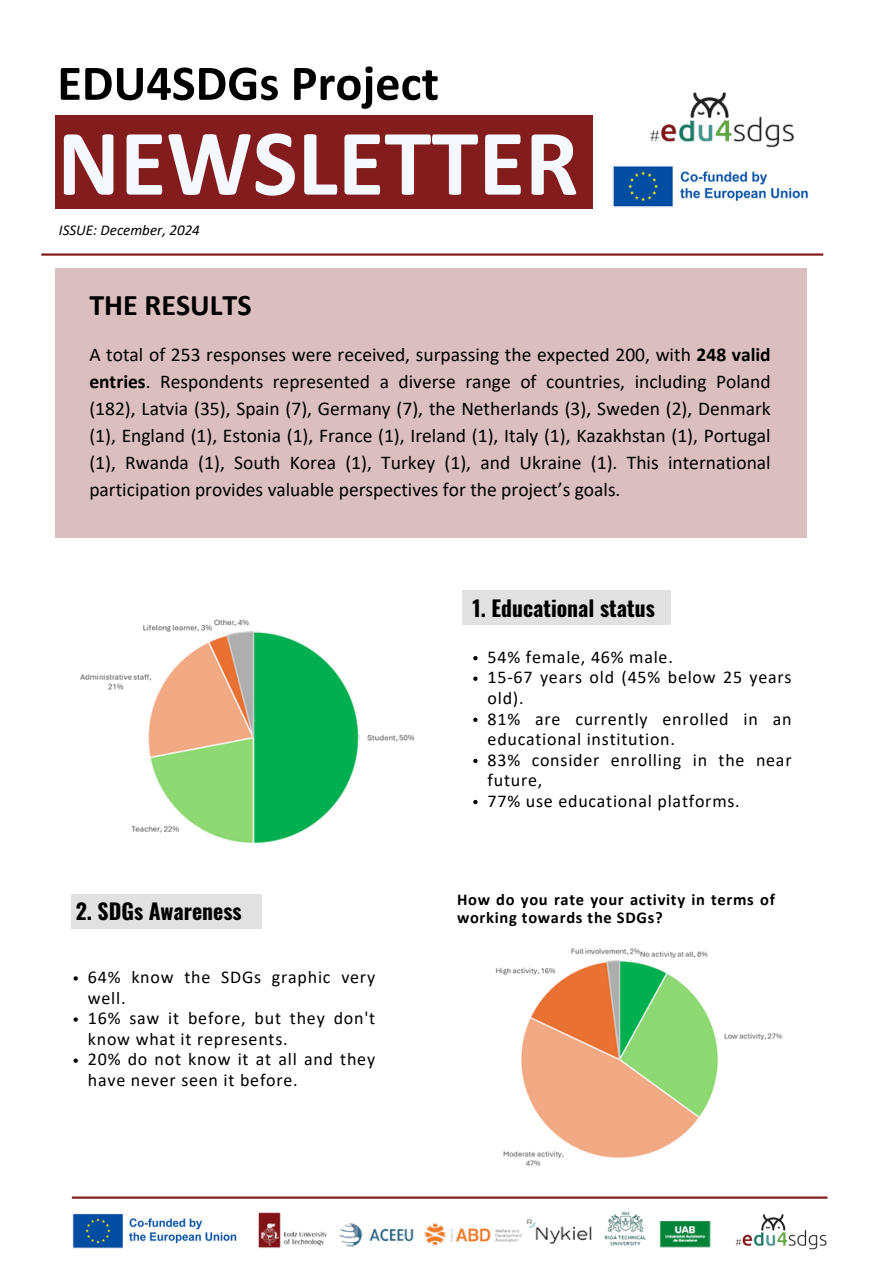
<style>
.page{position:relative;width:894px;height:1264px;background:#fff}
.page>*{position:absolute;margin:0;border:0;box-sizing:border-box;transform-origin:0 0}
.t1{font:700 95.1px "Calibri";color:#f5f8ff}
.t2{font:700 50.25px "Calibri";color:#000}
.t3{font:700 30px "Calibri";color:#000}
.t4{font:700 21.6px "Oswald";color:#000}
.t5{font:19.5px/27px "Calibri";color:#000;text-align:justify}
.t6{font:18px/20.5px "Calibri";letter-spacing:.04em;color:#000}
.t7{font:700 16.5px/18px "Calibri";letter-spacing:.045em;color:#000}
.t8{font:italic 15px "Calibri";color:#000}
.s1{font-weight:700}
</style>
<div class="page">
<div style="left:55px;top:115px;width:537px;height:94px;background:#831c1c"></div>
<hr style="left:41px;top:253px;width:782px;height:3px;background:#831c1c">
<hr style="left:72px;top:1196px;width:755px;height:2px;background:#831c1c">
<img style="left:258px;top:1211px;width:453px;height:37px">
<img style="left:650px;top:92px;width:145px;height:56px">
<img style="left:612px;top:166px;width:197px;height:42px">
<img style="left:72px;top:1213px;width:165px;height:36px">
<img style="left:735px;top:1214px;width:92px;height:35px">
<img style="left:80px;top:619px;width:335px;height:225px">
<div style="left:55px;top:268px;width:751px;height:269px;background:#dbbebe"></div>
<img style="left:495px;top:948px;width:288px;height:218px">
<svg style="left:473px;top:656px;width:4px;height:4px"></svg>
<svg style="left:473px;top:676px;width:4px;height:5px"></svg>
<svg style="left:473px;top:717px;width:4px;height:5px"></svg>
<svg style="left:473px;top:758px;width:4px;height:5px"></svg>
<svg style="left:473px;top:800px;width:4px;height:4px"></svg>
<div style="left:462px;top:589px;width:208px;height:35px;background:#e0e1e0"></div>
<div style="left:72px;top:893px;width:190px;height:35px;background:#e0e1e0"></div>
<svg style="left:74px;top:976px;width:4px;height:4px"></svg>
<svg style="left:74px;top:1017px;width:4px;height:4px"></svg>
<svg style="left:74px;top:1058px;width:4px;height:4px"></svg>
<h1 class="t2" style="left:57px;top:62px;width:383px">EDU4SDGs Project</h1>
<h2 class="t1" style="left:57px;top:123px;width:522px">NEWSLETTER</h2>
<p class="t8" style="left:59px;top:224px;width:142px">ISSUE: December, 2024</p>
<p class="t3" style="left:89px;top:292px;width:164px">THE RESULTS</p>
<p class="t5" style="left:89px;top:342px;width:682px">A total of 253 responses were received, surpassing the expected 200, with <span class="s1">248 valid entries</span>. Respondents represented a diverse range of countries, including Poland (182), Latvia (35), Spain (7), Germany (7), the Netherlands (3), Sweden (2), Denmark (1), England (1), Estonia (1), France (1), Ireland (1), Italy (1), Kazakhstan (1), Portugal (1), Rwanda (1), South Korea (1), Turkey (1), and Ukraine (1). This international participation provides valuable perspectives for the project’s goals.</p>
<p class="t4" style="left:472px;top:591px;width:184px">1. Educational status</p>
<p class="t4" style="left:76px;top:894px;width:167px">2. SDGs Awareness</p>
<h4 class="t6" style="left:88px;top:968px;width:288px">64% know the SDGs graphic very well.</h4>
<p class="t6" style="left:88px;top:1009px;width:288px">16% saw it before, but they don't know what it represents.</p>
<p class="t6" style="left:88px;top:1050px;width:288px">20% do not know it at all and they have never seen it before.</p>
<p class="t6" style="left:487px;top:648px;width:187px">54% female, 46% male.</p>
<p class="t6" style="left:487px;top:668px;width:305px">15-67 years old (45% below 25 years old).</p>
<p class="t6" style="left:487px;top:709px;width:305px">81% are currently enrolled in an educational institution.</p>
<h3 class="t6" style="left:487px;top:751px;width:305px">83% consider enrolling in the near future,</h3>
<h5 class="t6" style="left:487px;top:792px;width:253px">77% use educational platforms.</h5>
<p class="t7" style="left:457px;top:891px;width:319px">How do you rate your activity in terms of working towards the SDGs?</p>
</div>
